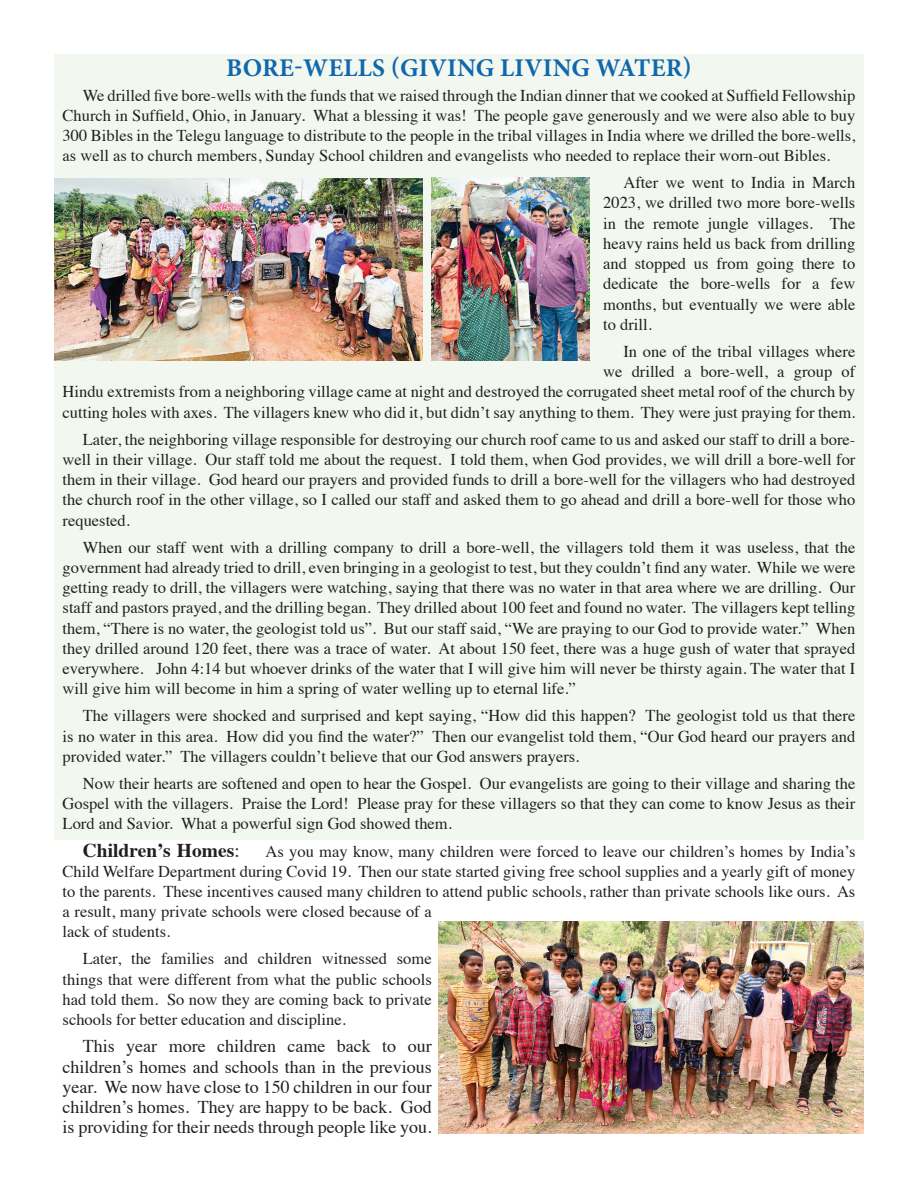
<style>
.page{position:relative;width:918px;height:1188px;background:#fff}
.page>*{position:absolute;margin:0;border:0;box-sizing:border-box;transform-origin:0 0}
.t1{font:700 25.5px "Minion Pro";letter-spacing:.01em;color:#1167ac}
.t2{font:700 19.5px "Times";color:#231f20}
.t3{font:18px/20.2px "Times";color:#231f20;text-align:justify}
.t4{font:16.5px/20.2px "Times";color:#231f20;text-align:justify}
.s1{font-weight:400}
</style>
<div class="page">
<div style="left:54px;top:54px;width:810px;height:785px;background:#f2f8f0"></div>
<img style="left:438px;top:922px;width:426px;height:212px">
<img style="left:431px;top:178px;width:159px;height:182px">
<img style="left:54px;top:179px;width:369px;height:181px">
<h1 class="t1" style="left:226px;top:50px;width:467px">BORE-WELLS (GIVING LIVING WATER)</h1>
<p class="t4" style="left:63px;top:83px;width:794px;text-indent:20px">We drilled five bore-wells with the funds that we raised through the Indian dinner that we cooked at Suffield Fellowship Church in Suffield, Ohio, in January. What a blessing it was! The people gave generously and we were also able to buy 300 Bibles in the Telegu language to distribute to the people in the tribal villages in India where we drilled the bore-wells, as well as to church members, Sunday School children and evangelists who needed to replace their worn-out Bibles.</p>
<p class="t4" style="left:603px;top:171px;width:254px;text-indent:20px">After we went to India in March 2023, we drilled two more bore-wells in the remote jungle villages. The heavy rains held us back from drilling and stopped us from going there to dedicate the bore-wells for a few months, but eventually we were able to drill.</p>
<p class="t4" style="left:63px;top:340px;width:794px;text-align:right">In one of the tribal villages where<br>we drilled a bore-well, a group of<br>Hindu extremists from a neighboring village came at night and destroyed the corrugated sheet metal roof of the church by cutting holes with axes. The villagers knew who did it, but didn’t say anything to them. They were just praying for them.</p>
<p class="t4" style="left:63px;top:428px;width:794px;text-indent:20px">Later, the neighboring village responsible for destroying our church roof came to us and asked our staff to drill a bore&shy;well in their village. Our staff told me about the request. I told them, when God provides, we will drill a bore-well for them in their village. God heard our prayers and provided funds to drill a bore-well for the villagers who had destroyed the church roof in the other village, so I called our staff and asked them to go ahead and drill a bore-well for those who requested.</p>
<p class="t4" style="left:63px;top:536px;width:794px;text-indent:20px">When our staff went with a drilling company to drill a bore-well, the villagers told them it was useless, that the government had already tried to drill, even bringing in a geologist to test, but they couldn’t find any water. While we were getting ready to drill, the villagers were watching, saying that there was no water in that area where we are drilling. Our staff and pastors prayed, and the drilling began. They drilled about 100 feet and found no water. The villagers kept telling them, “There is no water, the geologist told us”. But our staff said, “We are praying to our God to provide water.” When they drilled around 120 feet, there was a trace of water. At about 150 feet, there was a huge gush of water that sprayed everywhere. John 4:14 but whoever drinks of the water that I will give him will never be thirsty again. The water that I will give him will become in him a spring of water welling up to eternal life.”</p>
<p class="t4" style="left:63px;top:704px;width:794px;text-indent:20px">The villagers were shocked and surprised and kept saying, “How did this happen? The geologist told us that there is no water in this area. How did you find the water?” Then our evangelist told them, “Our God heard our prayers and provided water.” The villagers couldn’t believe that our God answers prayers.</p>
<p class="t4" style="left:63px;top:772px;width:794px;text-indent:20px">Now their hearts are softened and open to hear the Gospel. Our evangelists are going to their village and sharing the Gospel with the villagers. Praise the Lord! Please pray for these villagers so that they can come to know Jesus as their Lord and Savior. What a powerful sign God showed them.</p>
<p class="t2" style="left:83px;top:831px;width:158px">Children’s Homes<span class="s1">:</span></p>
<p class="t4" style="left:63px;top:839px;width:794px;text-align:left;text-indent:203px">As you may know, many children were forced to leave our children’s homes by India’s Child Welfare Department during Covid 19. Then our state started giving free school supplies and a yearly gift of money to the parents. These incentives caused many children to attend public schools, rather than private schools like ours. As a result, many private schools were closed because of a<br>lack of students.</p>
<p class="t4" style="left:63px;top:947px;width:371px;text-indent:20px">Later, the families and children witnessed some things that were different from what the public schools had told them. So now they are coming back to private schools for better education and discipline.</p>
<p class="t3" style="left:63px;top:1035px;width:371px;text-indent:20px">This year more children came back to our children’s homes and schools than in the previous year. We now have close to 150 children in our four children’s homes. They are happy to be back. God is providing for their needs through people like you.</p>
</div>
